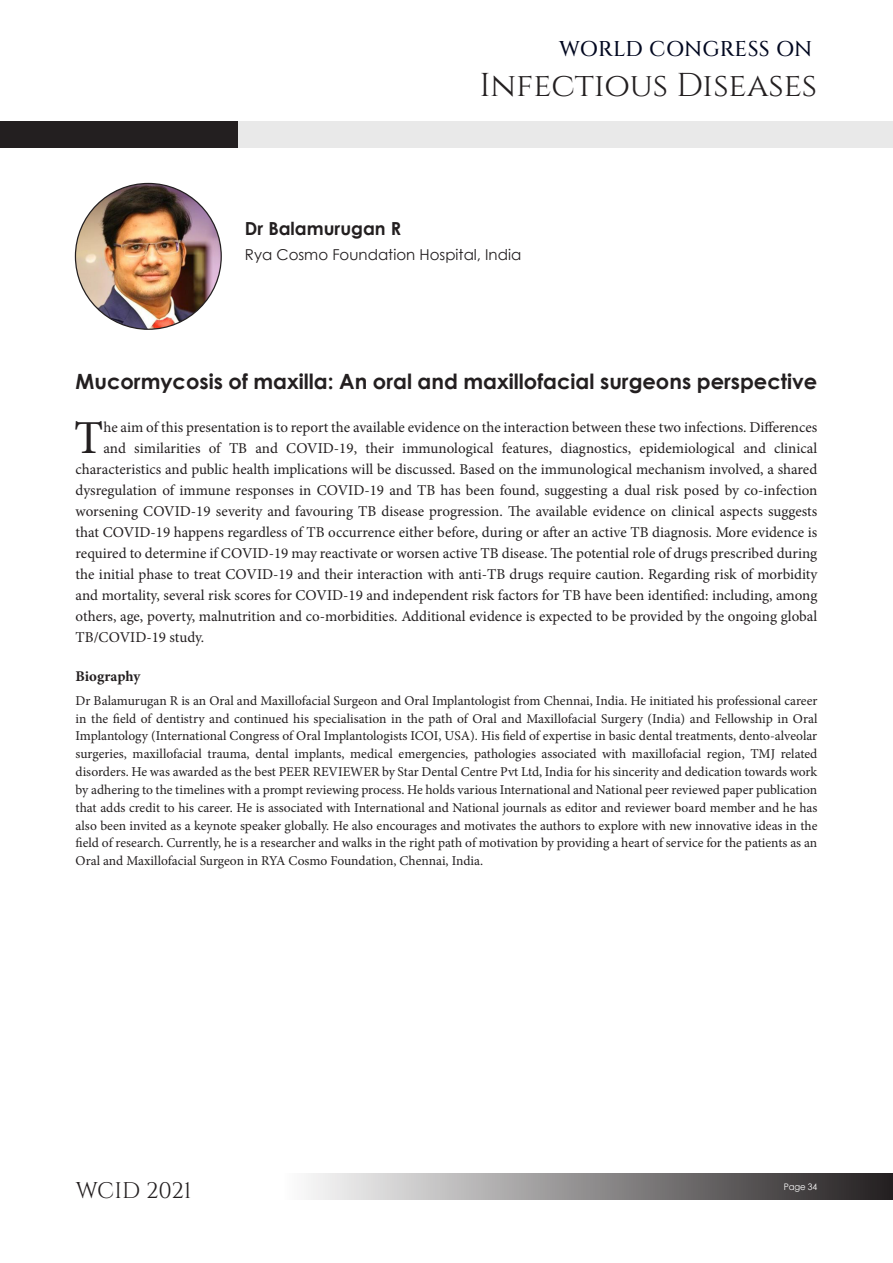
<style>
.page{position:relative;width:893px;height:1263px;background:#fff}
.page>*{position:absolute;margin:0;border:0;box-sizing:border-box;transform-origin:0 0}
.Keynote_Affiliation{font:47.25px "Minion Pro";color:#231f20}
.t1{font:33px "Cinzel";color:#231f20}
.t2{font:22.5px "Cinzel";color:#231f20}
.t3{font:500 21.3px "Cinzel";color:#020820}
.Keynote_Title{font:700 21px "Century Gothic";color:#231f20}
.Keynote_Title-2{font:700 18px "Century Gothic";color:#231f20}
.Keynote_Affiliation-2{font:15px "Minion Pro";color:#231f20}
.Keynote_Affiliation-3{font:15px "Century Gothic";color:#231f20}
.Biography_Heading_Co{font:700 14.85px "Minion Pro";color:#231f20}
.Keynote_Affiliation-4{font:13.5px/17.9px "Minion Pro";color:#231f20;text-align:justify}
.t4{font:9px "Century Gothic";letter-spacing:-.01em;color:#fff;scale:.95 1}
</style>
<div class="page">
<div style="left:284px;top:1173px;width:609px;height:26px;background:linear-gradient(to right,#fdfdfd,#231f20)"></div>
<div style="left:0;top:121px;width:893px;height:27px;background:#e9e9e9"></div>
<div style="left:0;top:121px;width:237px;height:27px;background:#231f20"></div>
<img style="left:75px;top:183px;width:146px;height:146px;border-radius:73px">
<h3 class="t3" style="left:559px;top:35px;width:255px">WORLD CONGRESS ON</h3>
<h2 class="t1" style="left:479px;top:63px;width:339px">Infectious Diseases</h2>
<p class="Keynote_Title-2" style="left:245px;top:215px;width:158px">Dr Balamurugan R</p>
<p class="Keynote_Affiliation-3" style="left:245px;top:244px;width:278px">Rya Cosmo Foundation Hospital, India</p>
<p class="Keynote_Title" style="left:76px;top:366px;width:743px">Mucormycosis of maxilla: An oral and maxillofacial surgeons perspective</p>
<p class="Keynote_Affiliation" style="left:74px;top:406px;width:31px">T</p>
<p class="Keynote_Affiliation-2" style="left:103px;top:417px;width:715px">he aim of this presentation is to report the available evidence on the interaction between these two infections. Differences</p>
<p class="Keynote_Affiliation-2" style="left:103px;top:438px;width:715px">and similarities of TB and COVID-19, their immunological features, diagnostics, epidemiological and clinical</p>
<p class="Keynote_Affiliation-2" style="left:76px;top:459px;width:743px">characteristics and public health implications will be discussed. Based on the immunological mechanism involved, a shared</p>
<p class="Keynote_Affiliation-2" style="left:76px;top:480px;width:743px">dysregulation of immune responses in COVID-19 and TB has been found, suggesting a dual risk posed by co-infection</p>
<p class="Keynote_Affiliation-2" style="left:76px;top:501px;width:743px">worsening COVID-19 severity and favouring TB disease progression. The available evidence on clinical aspects suggests</p>
<p class="Keynote_Affiliation-2" style="left:76px;top:522px;width:743px">that COVID-19 happens regardless of TB occurrence either before, during or after an active TB diagnosis. More evidence is</p>
<p class="Keynote_Affiliation-2" style="left:76px;top:543px;width:743px">required to determine if COVID-19 may reactivate or worsen active TB disease. The potential role of drugs prescribed during</p>
<p class="Keynote_Affiliation-2" style="left:76px;top:564px;width:743px">the initial phase to treat COVID-19 and their interaction with anti-TB drugs require caution. Regarding risk of morbidity</p>
<p class="Keynote_Affiliation-2" style="left:76px;top:585px;width:743px">and mortality, several risk scores for COVID-19 and independent risk factors for TB have been identified: including, among</p>
<p class="Keynote_Affiliation-2" style="left:76px;top:606px;width:743px">others, age, poverty, malnutrition and co-morbidities. Additional evidence is expected to be provided by the ongoing global</p>
<p class="Keynote_Affiliation-2" style="left:76px;top:627px;width:130px">TB/COVID-19 study.</p>
<p class="Biography_Heading_Co" style="left:76px;top:665px;width:66px">Biography</p>
<p class="Keynote_Affiliation-4" style="left:76px;top:692px;width:743px">Dr Balamurugan R is an Oral and Maxillofacial Surgeon and Oral Implantologist from Chennai, India. He initiated his professional career in the field of dentistry and continued his specialisation in the path of Oral and Maxillofacial Surgery (India) and Fellowship in Oral Implantology (International Congress of Oral Implantologists ICOI, USA). His field of expertise in basic dental treatments, dento-alveolar surgeries, maxillofacial trauma, dental implants, medical emergencies, pathologies associated with maxillofacial region, TMJ related disorders. He was awarded as the best PEER REVIEWER by Star Dental Centre Pvt Ltd, India for his sincerity and dedication towards work by adhering to the timelines with a prompt reviewing process. He holds various International and National peer reviewed paper publication that adds credit to his career. He is associated with International and National journals as editor and reviewer board member and he has also been invited as a keynote speaker globally. He also encourages and motivates the authors to explore with new innovative ideas in the field of research. Currently, he is a researcher and walks in the right path of motivation by providing a heart of service for the patients as an Oral and Maxillofacial Surgeon in RYA Cosmo Foundation, Chennai, India.</p>
<h3 class="t2" style="left:76px;top:1175px;width:117px">WCID 2021</h3>
<p class="t4" style="left:784px;top:1180px;width:37px">Page 34</p>
</div>
